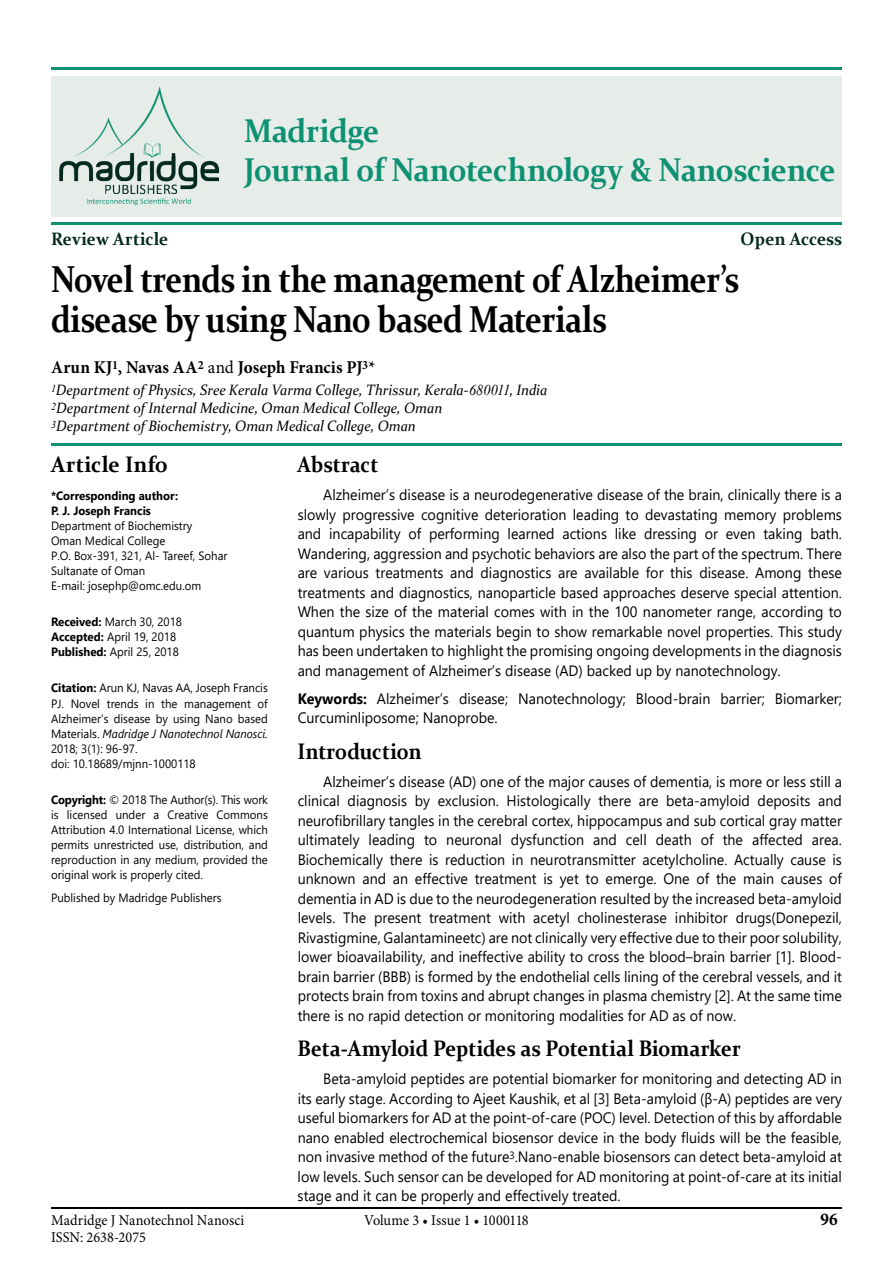
<style>
.page{position:relative;width:893px;height:1263px;background:#fff}
.page>*{position:absolute;margin:0;border:0;box-sizing:border-box;transform-origin:0 0}
.t1{font:700 37.5px/40.5px "Constantia";letter-spacing:-.02em;color:#000;scale:.85 1}
.t2{font:700 33px/39px "Constantia";letter-spacing:-.02em;color:#0e9172;scale:.92 1}
.t3{font:700 22.5px "Constantia";letter-spacing:-.005em;color:#000;scale:.9 1}
.t4{font:700 22.5px "Constantia";letter-spacing:-.005em;color:#000;scale:.95 1}
.t5{font:700 18px "Minion Pro";letter-spacing:.005em;color:#000;scale:.95 1}
.t6{font:700 18px "Constantia";color:#032920;scale:.95 1}
.t7{font:15px/19.5px "Segoe UI";color:#000;text-align:justify;scale:.95 1}
.t8{font:italic 15px/18px "Constantia";letter-spacing:-.005em;color:#000;scale:.95 1}
.t9{font:15px "Minion Pro";color:#000;scale:.95 1}
.t10{font:12px/15px "Segoe UI";color:#000;scale:.95 1}
.t11{font:700 12px/15px "Segoe UI";color:#000;scale:.95 1}
.s1{font-weight:400}
.s2{font-family:"Times New Roman"}
.s3{font-weight:700}
.s4{font-style:italic}
</style>
<div class="page">
<hr style="left:51px;top:1208px;width:791px;height:1px;background:#000">
<div style="left:51px;top:76px;width:791px;height:140px;background:#e6ede9"></div>
<hr style="left:51px;top:223px;width:791px;height:2px;background:#0e9172">
<hr style="left:51px;top:444px;width:791px;height:2px;background:#0e9172">
<hr style="left:51px;top:68px;width:791px;height:2px;background:#0e9172">
<img style="left:59px;top:86px;width:160px;height:120px">
<h2 class="t2" style="left:244px;top:109px;width:645px">Madridge<br>Journal of Nanotechnology &amp; Nanoscience</h2>
<p class="t6" style="left:51px;top:226px;width:125px">Review Article</p>
<p class="t6" style="left:741px;top:226px;width:108px">Open Access</p>
<h1 class="t1" style="left:51px;top:257px;width:811px">Novel trends in the management of Alzheimer’s disease by using Nano based Materials</h1>
<p class="t5" style="left:51px;top:354px;width:343px">Arun KJ<sup>1</sup>, Navas AA<sup>2</sup> <span class="s1">and</span> Joseph Francis PJ<sup>3</sup>*</p>
<p class="t8" style="left:51px;top:380px;width:524px"><sup>1</sup>Department of Physics, Sree Kerala Varma College, Thrissur, Kerala-<span class="s2">680011</span>, India<br><sup>2</sup>Department of Internal Medicine, Oman Medical College, Oman<br><sup>3</sup>Department of Biochemistry, Oman Medical College, Oman</p>
<h3 class="t4" style="left:51px;top:449px;width:125px">Article Info</h3>
<p class="t11" style="left:51px;top:487px;width:135px">*Corresponding author:<br>P. J. Joseph Francis</p>
<p class="t10" style="left:51px;top:517px;width:187px">Department of Biochemistry<br>Oman Medical College<br>P.O. Box-391, 321, Al- Tareef, Sohar<br>Sultanate of Oman<br>E-mail: josephp@omc.edu.om</p>
<p class="t10" style="left:51px;top:613px;width:139px"><span class="s3">Received:</span> March 30, 2018<br><span class="s3">Accepted:</span> April 19, 2018<br><span class="s3">Published:</span> April 25, 2018</p>
<p class="t10" style="left:51px;top:680px;width:230px"><span class="s3">Citation:</span> Arun KJ, Navas AA, Joseph Francis PJ. Novel trends in the management of Alzheimer’s disease by using Nano based Materials. <span class="s4">Madridge J Nanotechnol Nanosci.<br></span>2018; 3(1): 96-97.<br>doi: 10.18689/mjnn-1000118</p>
<p class="t10" style="left:51px;top:791px;width:230px;text-align:justify"><span class="s3">Copyright:</span> © 2018 The Author(s). This work is licensed under a Creative Commons Attribution 4.0 International License, which permits unrestricted use, distribution, and reproduction in any medium, provided the original work is properly cited.</p>
<p class="t10" style="left:51px;top:889px;width:181px">Published by Madridge Publishers</p>
<h3 class="t3" style="left:298px;top:449px;width:91px">Abstract</h3>
<p class="t7" style="left:298px;top:484px;width:574px;text-indent:26px">Alzheimer’s disease is a neurodegenerative disease of the brain, clinically there is a slowly progressive cognitive deterioration leading to devastating memory problems and incapability of performing learned actions like dressing or even taking bath.<br>Wandering, aggression and psychotic behaviors are also the part of the spectrum. There are various treatments and diagnostics are available for this disease. Among these treatments and diagnostics, nanoparticle based approaches deserve special attention.<br>When the size of the material comes with in the 100 nanometer range, according to quantum physics the materials begin to show remarkable novel properties. This study has been undertaken to highlight the promising ongoing developments in the diagnosis and management of Alzheimer’s disease (AD) backed up by nanotechnology.</p>
<p class="t7" style="left:298px;top:687px;width:574px"><span class="s3">Keywords:</span> Alzheimer’s disease; Nanotechnology; Blood-brain barrier; Biomarker;<br>Curcuminliposome; Nanoprobe.</p>
<h3 class="t3" style="left:298px;top:735px;width:139px">Introduction</h3>
<p class="t7" style="left:298px;top:770px;width:574px;text-indent:26px">Alzheimer’s disease (AD) one of the major causes of dementia, is more or less still a clinical diagnosis by exclusion. Histologically there are beta-amyloid deposits and neurofibrillary tangles in the cerebral cortex, hippocampus and sub cortical gray matter ultimately leading to neuronal dysfunction and cell death of the affected area.<br>Biochemically there is reduction in neurotransmitter acetylcholine. Actually cause is unknown and an effective treatment is yet to emerge. One of the main causes of dementia in AD is due to the neurodegeneration resulted by the increased beta-amyloid levels. The present treatment with acetyl cholinesterase inhibitor drugs(Donepezil, Rivastigmine, Galantamineetc) are not clinically very effective due to their poor solubility, lower bioavailability, and ineffective ability to cross the blood–brain barrier [1]. Blood&shy;brain barrier (BBB) is formed by the endothelial cells lining of the cerebral vessels, and it protects brain from toxins and abrupt changes in plasma chemistry [2]. At the same time there is no rapid detection or monitoring modalities for AD as of now.</p>
<h3 class="t3" style="left:298px;top:1033px;width:494px">Beta-Amyloid Peptides as Potential Biomarker</h3>
<p class="t7" style="left:298px;top:1068px;width:574px;text-indent:26px">Beta-amyloid peptides are potential biomarker for monitoring and detecting AD in its early stage. According to Ajeet Kaushik, et al [3] Beta-amyloid (β-A) peptides are very useful biomarkers for AD at the point-of-care (POC) level. Detection of this by affordable nano enabled electrochemical biosensor device in the body fluids will be the feasible, non invasive method of the future<sup>3</sup>.Nano-enable biosensors can detect beta-amyloid at low levels. Such sensor can be developed for AD monitoring at point-of-care at its initial stage and it can be properly and effectively treated.</p>
<p class="t9" style="left:51px;top:1210px;width:205px">Madridge J Nanotechnol Nanosci</p>
<p class="t5" style="left:820px;top:1206px;width:20px">96</p>
<p class="t9" style="left:51px;top:1227px;width:101px">ISSN: 2638-2075</p>
<p class="t9" style="left:364px;top:1210px;width:175px">Volume 3 • Issue 1 • 1000118</p>
</div>
